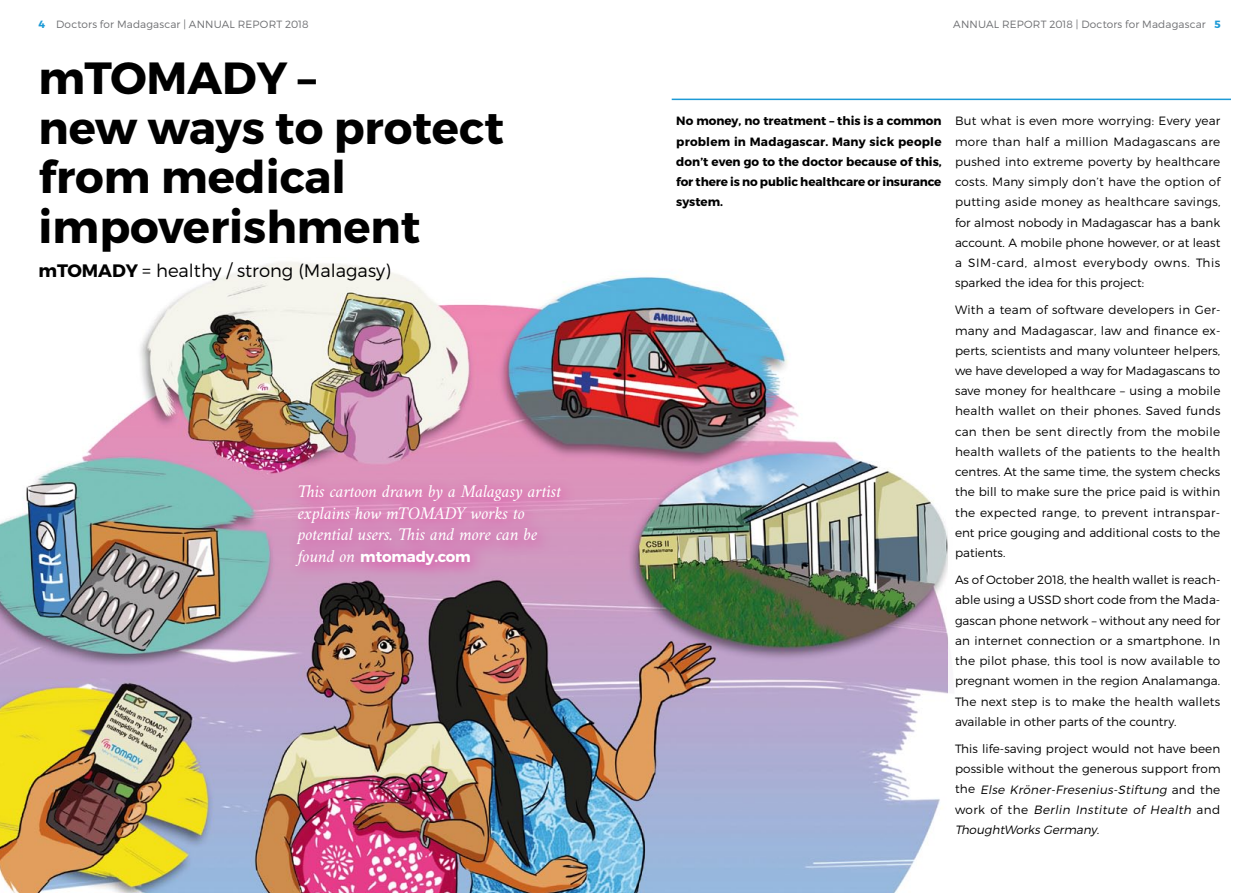
<style>
.page{position:relative;width:1259px;height:893px;background:#fff}
.page>*{position:absolute;margin:0;border:0;box-sizing:border-box;transform-origin:0 0}
.t1{font:700 45px/49.5px "Montserrat";color:#000}
.t2{font:italic 18px/21.6px "Amiri";letter-spacing:-.01em;color:#fff}
.t3{font:300 18px "Montserrat";color:#000}
.t4{font:700 15px "Montserrat";letter-spacing:-.01em;color:#fff}
.t5{font:300 12px/20.2px "Montserrat";letter-spacing:.005em;color:#000;text-align:justify}
.t6{font:700 12px/20.2px "Montserrat";letter-spacing:-.01em;color:#000;text-align:justify}
.t7{font:300 10.5px "Montserrat";letter-spacing:.015em;color:#6d6e71}
.s1{font-weight:700;color:#1c9ad6}
.s2{font-weight:700}
.s3{font-style:italic}
.s4{font-family:"Amiri";font-weight:400;font-style:italic;font-size:18px}
</style>
<div class="page">
<img style="left:0;top:262px;width:948px;height:631px">
<hr style="left:671px;top:99px;width:560px;height:1px;background:#1c9ad6">
<div style="left:287px;top:474px;width:289px;height:107px;background:#ec008c;opacity:.75"></div>
<p class="t7" style="left:38px;top:18px;width:272px"><span class="s1">4</span> Doctors for Madagascar | Annual Report 2018</p>
<p class="t7" style="left:953px;top:18px;width:269px">Annual Report 2018 | Doctors for Madagascar <span class="s1">5</span></p>
<h1 class="t1" style="left:39px;top:54px;width:467px">mTOMADY –<br>new ways to protect from medical impoverishment</h1>
<h2 class="t3" style="left:39px;top:259px;width:354px"><span class="s2">mTOMADY</span> = healthy / strong (Malagasy)</h2>
<p class="t6" style="left:676px;top:111px;width:267px">No money, no treatment – this is a common problem in Madagascar. Many sick people don’t even go to the doctor because of this, for there is no public healthcare or insurance system.</p>
<p class="t5" style="left:955px;top:111px;width:267px">But what is even more worrying: Every year more than half a million Madagascans are pushed into extreme poverty by healthcare costs. Many simply don’t have the option of putting aside money as healthcare savings, for almost nobody in Madagascar has a bank account. A mobile phone however, or at least a SIM-card, almost everybody owns. This sparked the idea for this project:</p>
<p class="t5" style="left:955px;top:300px;width:267px">With a team of software developers in Ger&shy;many and Madagascar, law and finance ex&shy;perts, scientists and many volunteer helpers, we have developed a way for Madagascans to save money for healthcare – using a mobile health wallet on their phones. Saved funds can then be sent directly from the mobile health wallets of the patients to the health centres. At the same time, the system checks the bill to make sure the price paid is within the expected range, to prevent intranspar&shy;ent price gouging and additional costs to the patients.</p>
<p class="t5" style="left:955px;top:570px;width:267px">As of October 2018, the health wallet is reach&shy;able using a USSD short code from the Mada&shy;gascan phone network – without any need for an internet connection or a smartphone. In the pilot phase, this tool is now available to pregnant women in the region Analamanga.<br>The next step is to make the health wallets available in other parts of the country.</p>
<p class="t5" style="left:955px;top:738px;width:267px">This life-saving project would not have been possible without the generous support from t h e <span class="s3">Else Kröner-Fresenius-Stiftung</span> a n d t h e wo r k o f t h e <span class="s3">Berlin Institute of Health</span> a n d <span class="s3">ThoughtWorks Germany.</span></p>
<h2 class="t2" style="left:298px;top:480px;width:265px">This cartoon drawn by a Malagasy artist explains how mTOMADY works to potential users. This and more can be</h2>
<p class="t4" style="left:298px;top:547px;width:175px"><span class="s4">found on</span> mtomady.com</p>
</div>
